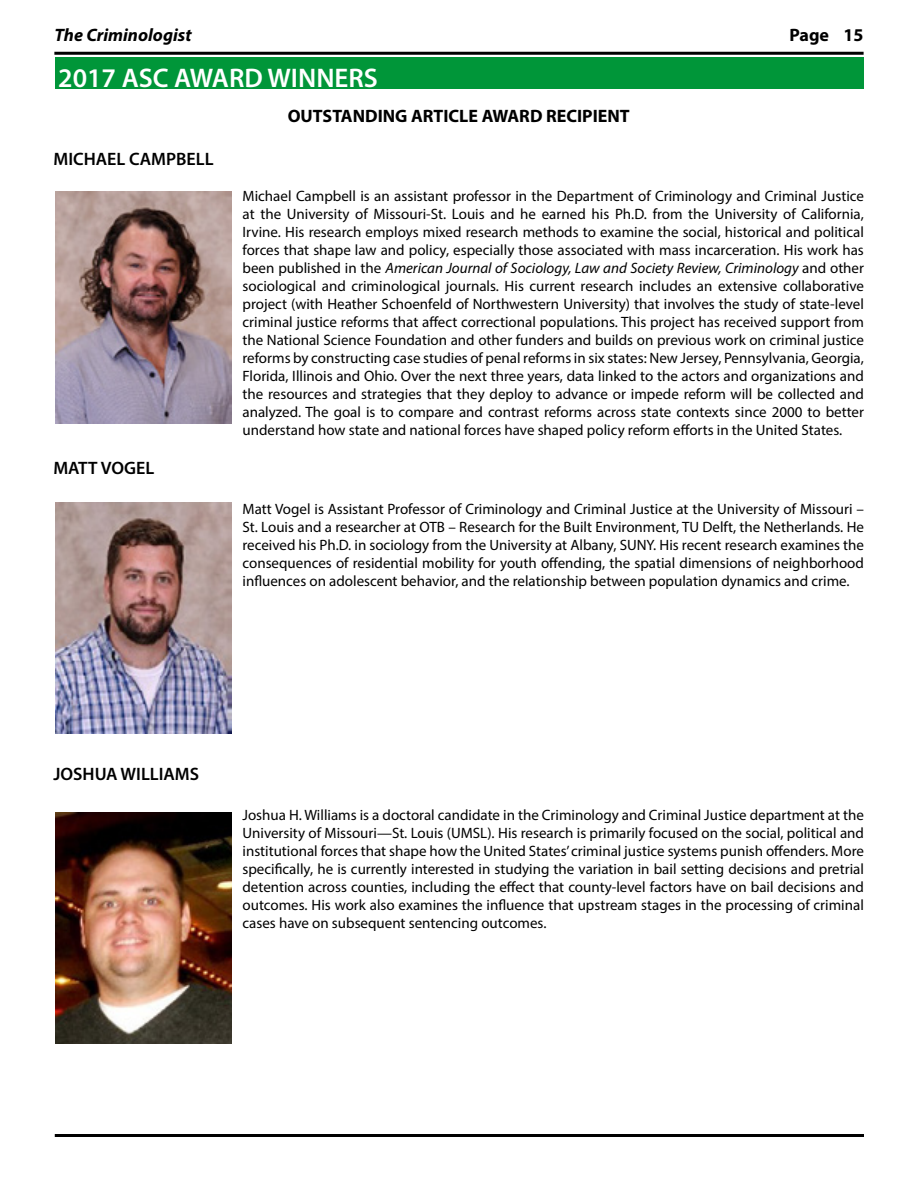
<style>
.page{position:relative;width:918px;height:1188px;background:#fff}
.page>*{position:absolute;margin:0;border:0;box-sizing:border-box;transform-origin:0 0}
.t1{font:600 27px "Myriad Pro";color:#fff}
.t2{font:700 18px "Myriad Pro";color:#000}
.t3{font:600 18px "Myriad Pro";color:#000}
.t4{font:italic 700 18px "Myriad Pro";color:#000}
.t5{font:15px/18px "Myriad Pro";color:#000;text-align:justify}
.s1{font-style:italic}
</style>
<div class="page">
<hr style="left:54px;top:52px;width:810px;height:3px;background:#000">
<hr style="left:55px;top:1134px;width:809px;height:3px;background:#000">
<div style="left:56px;top:58px;width:808px;height:31px;background:#009639"></div>
<img style="left:56px;top:192px;width:176px;height:231px">
<img style="left:56px;top:503px;width:176px;height:231px">
<img style="left:56px;top:812px;width:176px;height:231px">
<p class="t4" style="left:54px;top:23px;width:139px">The Criminologist</p>
<p class="t2" style="left:789px;top:23px;width:76px">Page 15</p>
<h1 class="t1" style="left:58px;top:61px;width:321px">2017 ASC AWARD WINNERS</h1>
<p class="t2" style="left:288px;top:104px;width:344px">OUTSTANDING ARTICLE AWARD RECIPIENT</p>
<p class="t3" style="left:54px;top:147px;width:162px">MICHAEL CAMPBELL</p>
<p class="t5" style="left:243px;top:186px;width:623px">Michael Campbell is an assistant professor in the Department of Criminology and Criminal Justice at the University of Missouri-St. Louis and he earned his Ph.D. from the University of California, Irvine. His research employs mixed research methods to examine the social, historical and political forces that shape law and policy, especially those associated with mass incarceration. His work has been published in the <span class="s1">American Journal of Sociology, Law and Society Review, Criminology</span> and other sociological and criminological journals. His current research includes an extensive collaborative project (with Heather Schoenfeld of Northwestern University) that involves the study of state-level criminal justice reforms that affect correctional populations. This project has received support from the National Science Foundation and other funders and builds on previous work on criminal justice reforms by constructing case studies of penal reforms in six states: New Jersey, Pennsylvania, Georgia, Florida, Illinois and Ohio. Over the next three years, data linked to the actors and organizations and the resources and strategies that they deploy to advance or impede reform will be collected and analyzed. The goal is to compare and contrast reforms across state contexts since 2000 to better understand how state and national forces have shaped policy reform efforts in the United States.</p>
<p class="t3" style="left:54px;top:457px;width:102px">MATT VOGEL</p>
<p class="t5" style="left:243px;top:500px;width:623px">Matt Vogel is Assistant Professor of Criminology and Criminal Justice at the University of Missouri – St. Louis and a researcher at OTB – Research for the Built Environment, TU Delft, the Netherlands. He received his Ph.D. in sociology from the University at Albany, SUNY. His recent research examines the consequences of residential mobility for youth offending, the spatial dimensions of neighborhood influences on adolescent behavior, and the relationship between population dynamics and crime.</p>
<p class="t3" style="left:54px;top:763px;width:147px">JOSHUA WILLIAMS</p>
<p class="t5" style="left:243px;top:806px;width:623px">Joshua H. Williams is a doctoral candidate in the Criminology and Criminal Justice department at the University of Missouri—St. Louis (UMSL). His research is primarily focused on the social, political and institutional forces that shape how the United States’ criminal justice systems punish offenders. More specifically, he is currently interested in studying the variation in bail setting decisions and pretrial detention across counties, including the effect that county-level factors have on bail decisions and outcomes. His work also examines the influence that upstream stages in the processing of criminal cases have on subsequent sentencing outcomes.</p>
</div>
